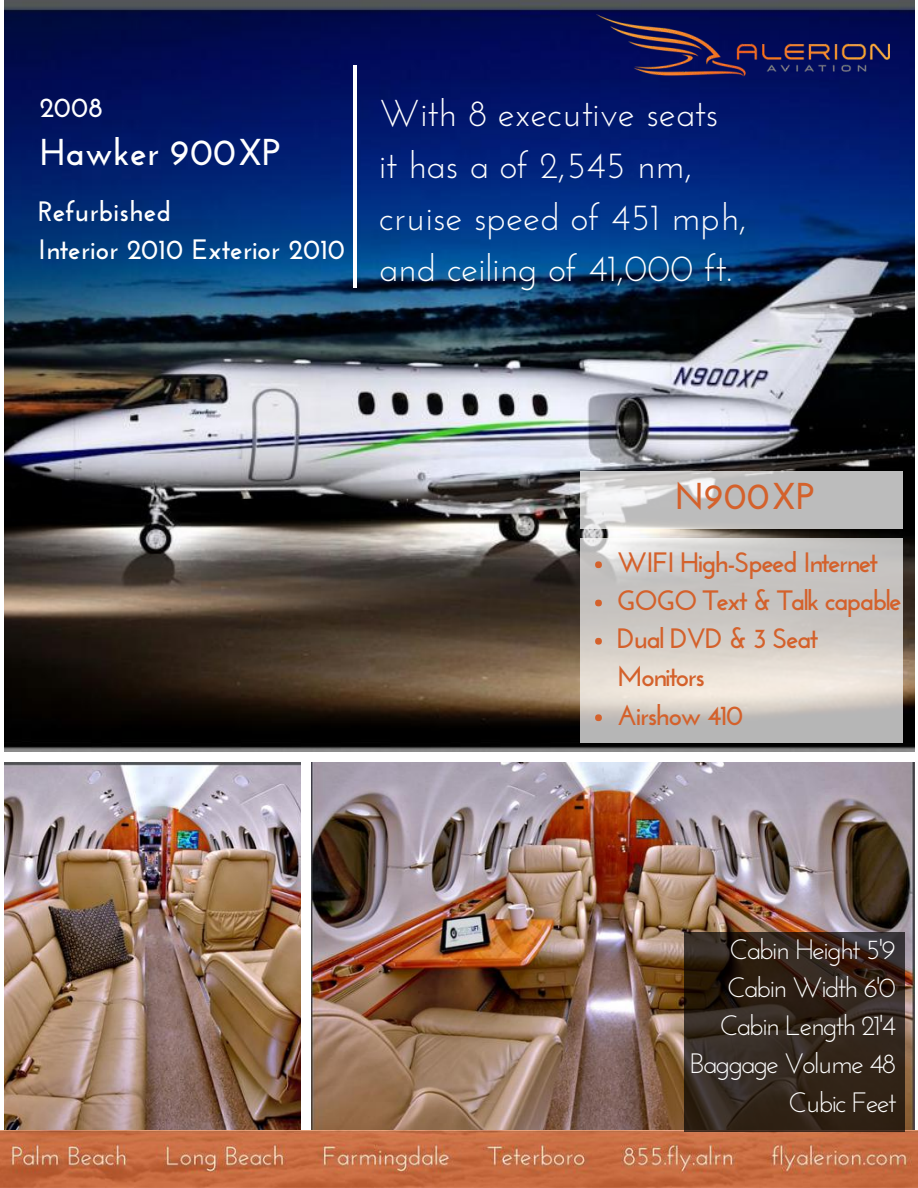
<style>
.page{position:relative;width:918px;height:1188px;background:#fff}
.page>*{position:absolute;margin:0;border:0;box-sizing:border-box;transform-origin:0 0}
.t1{font:37.35px/51.8px "Josefin Sans";color:#fff}
.t2{font:700 37.35px "Josefin Sans";color:#fff}
.t3{font:700 37.35px "Josefin Sans";color:#d4612b}
.t4{font:700 28.05px/38.2px "Josefin Sans";letter-spacing:-.06em;color:#d4612b}
.t5{font:28.05px/38.2px "Josefin Sans";letter-spacing:-.06em;color:#fff;text-align:right}
.t6{font:700 28.05px/38.2px "Josefin Sans";color:#fff}
</style>
<div class="page">
<img style="left:4px;top:0;width:911px;height:752px">
<img style="left:4px;top:763px;width:296px;height:368px">
<img style="left:312px;top:763px;width:603px;height:368px">
<img style="left:0;top:1131px;width:918px;height:57px">
<svg style="left:581px;top:471px;width:322px;height:58px;background:#c6c6c5"></svg>
<svg style="left:581px;top:538px;width:322px;height:205px;background:#cfcbc7"></svg>
<div style="left:595px;top:561px;width:7px;height:7px;background:#d4612b;border-radius:50%"></div>
<div style="left:595px;top:600px;width:7px;height:6px;background:#d4612b;border-radius:50%"></div>
<div style="left:595px;top:638px;width:7px;height:7px;background:#d4612b;border-radius:50%"></div>
<div style="left:595px;top:714px;width:7px;height:7px;background:#d4612b;border-radius:50%"></div>
<img style="left:596px;top:15px;width:294px;height:74px">
<svg style="left:684px;top:933px;width:220px;height:199px;background:#31251b"></svg>
<hr style="left:353px;top:65px;width:4px;height:223px;background:#fff">
<p class="t6" style="left:39px;top:91px;width:65px">2008</p>
<p class="t2" style="left:39px;top:137px;width:243px">Hawker 900XP</p>
<p class="t6" style="left:38px;top:194px;width:308px">Refurbished<br>Interior 2010 Exterior 2010</p>
<p class="t1" style="left:379px;top:91px;width:369px">With 8 executive seats<br>it has a of 2,545 nm, cruise speed of 451 mph, and ceiling of 41,000 ft.</p>
<p class="t3" style="left:674px;top:480px;width:142px">N900XP</p>
<p class="t4" style="left:617px;top:545px;width:287px">WIFI High-Speed Internet<br>GOGO Text &amp; Talk capable<br>Dual DVD &amp; 3 Seat<br>Monitors<br>Airshow 410</p>
<p class="t5" style="left:690px;top:932px;width:208px">Cabin Height 5'9<br>Cabin Width 6'0<br>Cabin Length 21'4<br>Baggage Volume 48<br>Cubic Feet</p>
</div>
